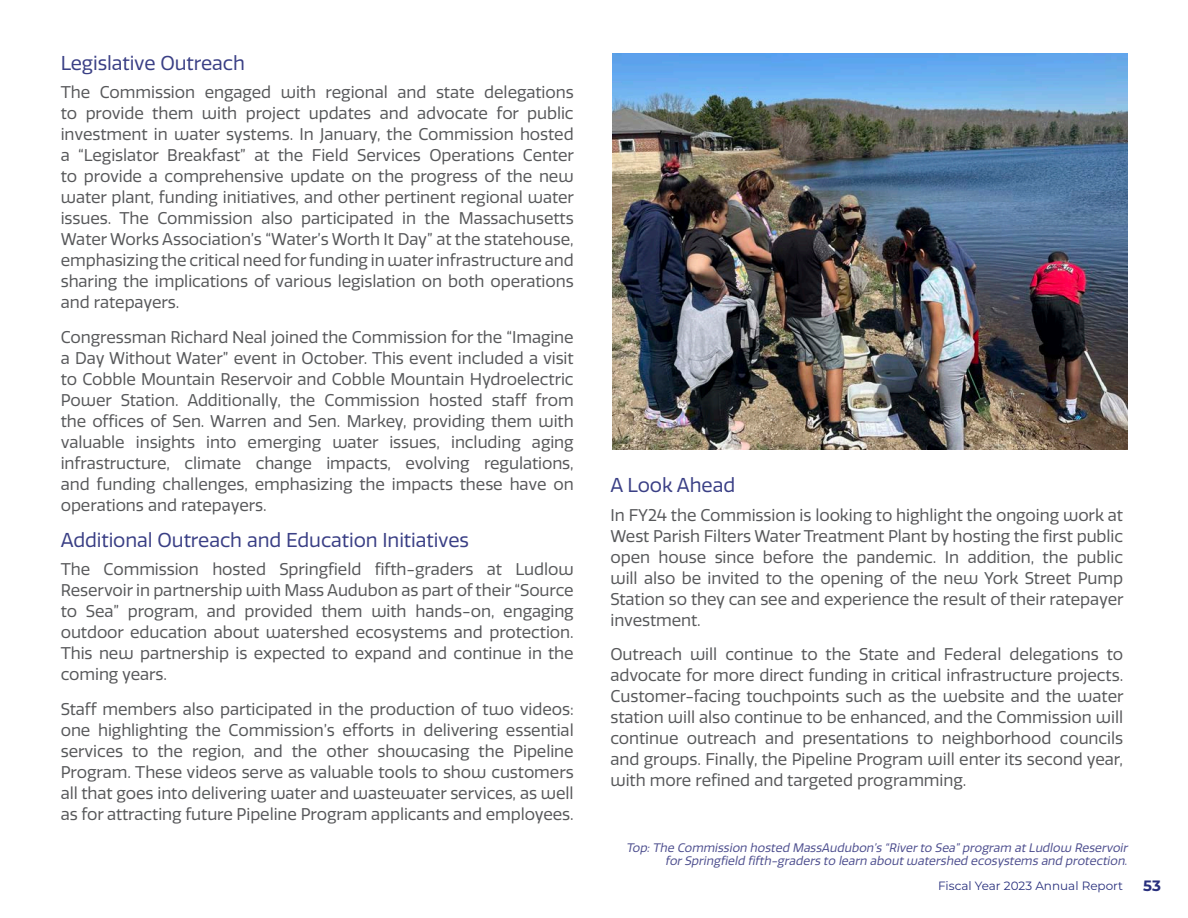
<style>
.page{position:relative;width:1188px;height:918px;background:#fff}
.page>*{position:absolute;margin:0;border:0;box-sizing:border-box;transform-origin:0 0}
.Subhead{font:19.5px "Quatro";letter-spacing:-.005em;color:#3a3f85}
.Paragraph_Style_1{font:16.5px/21px "Quatro";letter-spacing:-.005em;color:#57585a;text-align:justify}
.t1{font:700 15px "Montserrat";color:#29307d}
.t2{font:italic 12px/13.5px "Quatro";color:#4d4e8e;text-align:right}
.t3{font:12px "Montserrat";color:#29307d}
</style>
<div class="page">
<img style="left:612px;top:54px;width:515px;height:396px">
<p class="Subhead" style="left:61px;top:52px;width:186px">Legislative Outreach</p>
<p class="Paragraph_Style_1" style="left:61px;top:82px;width:515px">The Commission engaged with regional and state delegations to provide them with project updates and advocate for public investment in water systems. In January, the Commission hosted a “Legislator Breakfast” at the Field Services Operations Center to provide a comprehensive update on the progress of the new water plant, funding initiatives, and other pertinent regional water issues. The Commission also participated in the Massachusetts Water Works Association’s “Water’s Worth It Day” at the statehouse, emphasizing the critical need for funding in water infrastructure and sharing the implications of various legislation on both operations and ratepayers.</p>
<p class="Paragraph_Style_1" style="left:61px;top:327px;width:515px">Congressman Richard Neal joined the Commission for the “Imagine a Day Without Water” event in October. This event included a visit to Cobble Mountain Reservoir and Cobble Mountain Hydroelectric Power Station. Additionally, the Commission hosted staff from the offices of Sen. Warren and Sen. Markey, providing them with valuable insights into emerging water issues, including aging infrastructure, climate change impacts, evolving regulations, and funding challenges, emphasizing the impacts these have on operations and ratepayers.</p>
<p class="Subhead" style="left:61px;top:529px;width:410px">Additional Outreach and Education Initiatives</p>
<p class="Paragraph_Style_1" style="left:61px;top:559px;width:515px">The Commission hosted Springfield fifth-graders at Ludlow Reservoir in partnership with Mass Audubon as part of their “Source to Sea” program, and provided them with hands-on, engaging outdoor education about watershed ecosystems and protection.<br>This new partnership is expected to expand and continue in the coming years.</p>
<p class="Paragraph_Style_1" style="left:61px;top:699px;width:515px">Staff members also participated in the production of two videos: one highlighting the Commission’s efforts in delivering essential services to the region, and the other showcasing the Pipeline Program. These videos serve as valuable tools to show customers all that goes into delivering water and wastewater services, as well as for attracting future Pipeline Program applicants and employees.</p>
<p class="Subhead" style="left:610px;top:474px;width:126px">A Look Ahead</p>
<p class="Paragraph_Style_1" style="left:610px;top:504px;width:515px">In FY24 the Commission is looking to highlight the ongoing work at West Parish Filters Water Treatment Plant by hosting the first public open house since before the pandemic. In addition, the public will also be invited to the opening of the new York Street Pump Station so they can see and experience the result of their ratepayer investment.</p>
<p class="Paragraph_Style_1" style="left:610px;top:644px;width:515px">Outreach will continue to the State and Federal delegations to advocate for more direct funding in critical infrastructure projects.<br>Customer-facing touchpoints such as the website and the water station will also continue to be enhanced, and the Commission will continue outreach and presentations to neighborhood councils and groups. Finally, the Pipeline Program will enter its second year, with more refined and targeted programming.</p>
<p class="t2" style="left:626px;top:841px;width:505px">Top:The Commission hosted MassAudubon’s “Riverto Sea”program atLudlow Reservoir forSpringfield fifth-graders to learn aboutwatershed ecosystems and protection.</p>
<p class="t3" style="left:938px;top:877px;width:187px">Fiscal Year 2023 Annual Report</p>
<p class="t1" style="left:1143px;top:875px;width:19px">53</p>
</div>
